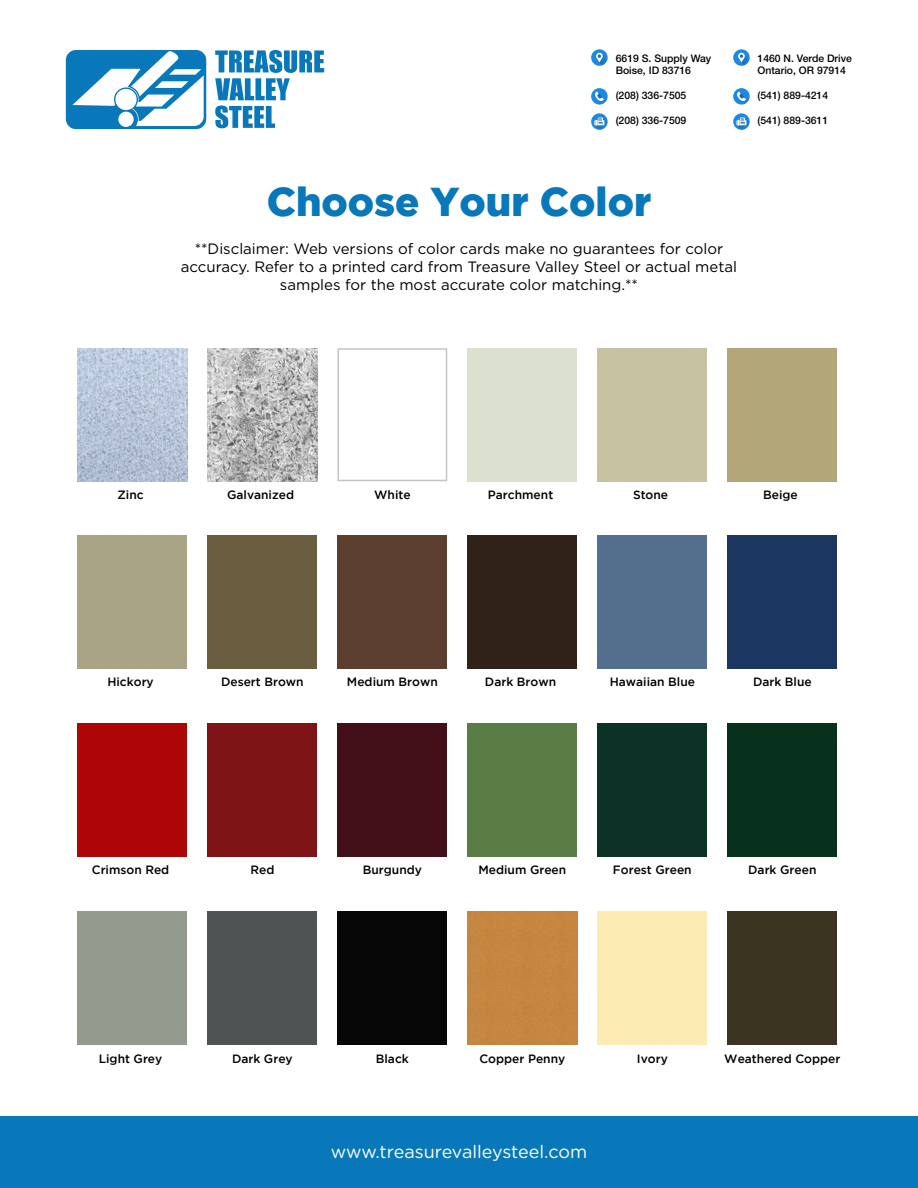
<style>
.page{position:relative;width:918px;height:1188px;background:#fff}
.page>*{position:absolute;margin:0;border:0;box-sizing:border-box;transform-origin:0 0}
.t1{font:900 40.2px "Gotham";color:#0878ba}
.t2{font:18px "Gotham Rounded";letter-spacing:-.005em;color:#fff}
.t3{font:15px/18px "Gotham";color:#000;text-align:center}
.t4{font:500 12px "Gotham";color:#000}
.t5{font:500 10.35px/12.5px "Helvetica Neue LT Std";color:#000}
</style>
<div class="page">
<svg style="left:215px;top:50px;width:109px;height:50px"></svg>
<svg style="left:215px;top:106px;width:60px;height:22px"></svg>
<svg style="left:66px;top:50px;width:140px;height:79px"></svg>
<svg style="left:591px;top:88px;width:17px;height:17px"></svg>
<svg style="left:591px;top:49px;width:17px;height:17px"></svg>
<svg style="left:591px;top:113px;width:17px;height:17px"></svg>
<svg style="left:733px;top:88px;width:17px;height:17px"></svg>
<svg style="left:733px;top:49px;width:17px;height:17px"></svg>
<svg style="left:733px;top:113px;width:17px;height:17px"></svg>
<img style="left:78px;top:348px;width:109px;height:133px">
<img style="left:208px;top:348px;width:109px;height:133px">
<svg style="left:338px;top:348px;width:109px;height:133px"></svg>
<div style="left:468px;top:348px;width:109px;height:133px;background:#dce0cf"></div>
<div style="left:598px;top:348px;width:109px;height:133px;background:#c7c2a2"></div>
<div style="left:728px;top:348px;width:109px;height:133px;background:#b3a679"></div>
<div style="left:78px;top:536px;width:109px;height:133px;background:#a9a486"></div>
<div style="left:208px;top:536px;width:109px;height:133px;background:#6b5d40"></div>
<div style="left:338px;top:536px;width:109px;height:133px;background:#5b3e2e"></div>
<div style="left:468px;top:536px;width:109px;height:133px;background:#302219"></div>
<div style="left:598px;top:536px;width:109px;height:133px;background:#546f8d"></div>
<div style="left:728px;top:536px;width:109px;height:133px;background:#1b3661"></div>
<div style="left:78px;top:724px;width:109px;height:133px;background:#ae0606"></div>
<div style="left:208px;top:724px;width:109px;height:133px;background:#7e1416"></div>
<div style="left:338px;top:724px;width:109px;height:133px;background:#431019"></div>
<div style="left:468px;top:724px;width:109px;height:133px;background:#5a7d45"></div>
<div style="left:598px;top:724px;width:109px;height:133px;background:#0c3227"></div>
<div style="left:728px;top:724px;width:109px;height:133px;background:#07311d"></div>
<div style="left:78px;top:912px;width:109px;height:133px;background:#939b8e"></div>
<div style="left:208px;top:912px;width:109px;height:133px;background:#4e5454"></div>
<div style="left:338px;top:912px;width:109px;height:133px;background:#070707"></div>
<div style="left:598px;top:912px;width:109px;height:133px;background:#fcebb3"></div>
<div style="left:728px;top:912px;width:109px;height:133px;background:#3b3421"></div>
<div style="left:468px;top:912px;width:109px;height:133px;background:#c58642"></div>
<div style="left:0;top:1117px;width:918px;height:71px;background:#0878ba"></div>
<p class="t5" style="left:616px;top:52px;width:97px">6619 S. Supply Way<br>Boise, ID 83716</p>
<p class="t5" style="left:616px;top:89px;width:72px">(208) 336-7505</p>
<p class="t5" style="left:616px;top:114px;width:72px">(208) 336-7509</p>
<p class="t5" style="left:758px;top:52px;width:96px">1460 N. Verde Drive<br>Ontario, OR 97914</p>
<p class="t5" style="left:758px;top:89px;width:72px">(541) 889-4214</p>
<p class="t5" style="left:758px;top:114px;width:72px">(541) 889-3611</p>
<h1 class="t1" style="left:267px;top:179px;width:386px">Choose Your Color</h1>
<p class="t3" style="left:181px;top:240px;width:558px">**Disclaimer: Web versions of color cards make no guarantees for color accuracy. Refer to a printed card from Treasure Valley Steel or actual metal samples for the most accurate color matching.**</p>
<p class="t4" style="left:118px;top:488px;width:28px">Zinc</p>
<p class="t4" style="left:227px;top:488px;width:68px">Galvanized</p>
<p class="t4" style="left:374px;top:488px;width:38px">White</p>
<p class="t4" style="left:488px;top:488px;width:67px">Parchment</p>
<p class="t4" style="left:633px;top:488px;width:37px">Stone</p>
<p class="t4" style="left:763px;top:488px;width:36px">Beige</p>
<p class="t4" style="left:107px;top:675px;width:48px">Hickory</p>
<p class="t4" style="left:221px;top:675px;width:84px">Desert Brown</p>
<p class="t4" style="left:347px;top:675px;width:92px">Medium Brown</p>
<p class="t4" style="left:485px;top:675px;width:73px">Dark Brown</p>
<p class="t4" style="left:610px;top:675px;width:87px">Hawaiian Blue</p>
<p class="t4" style="left:753px;top:675px;width:60px">Dark Blue</p>
<p class="t4" style="left:92px;top:863px;width:79px">Crimson Red</p>
<p class="t4" style="left:250px;top:863px;width:25px">Red</p>
<p class="t4" style="left:363px;top:863px;width:61px">Burgundy</p>
<p class="t4" style="left:478px;top:863px;width:89px">Medium Green</p>
<p class="t4" style="left:613px;top:863px;width:80px">Forest Green</p>
<p class="t4" style="left:748px;top:863px;width:70px">Dark Green</p>
<p class="t4" style="left:99px;top:1052px;width:65px">Light Grey</p>
<p class="t4" style="left:232px;top:1052px;width:62px">Dark Grey</p>
<p class="t4" style="left:376px;top:1052px;width:34px">Black</p>
<p class="t4" style="left:479px;top:1052px;width:87px">Copper Penny</p>
<p class="t4" style="left:637px;top:1052px;width:32px">Ivory</p>
<p class="t4" style="left:724px;top:1052px;width:118px">Weathered Copper</p>
<h2 class="t2" style="left:331px;top:1139px;width:258px">www.treasurevalleysteel.com</h2>
</div>
